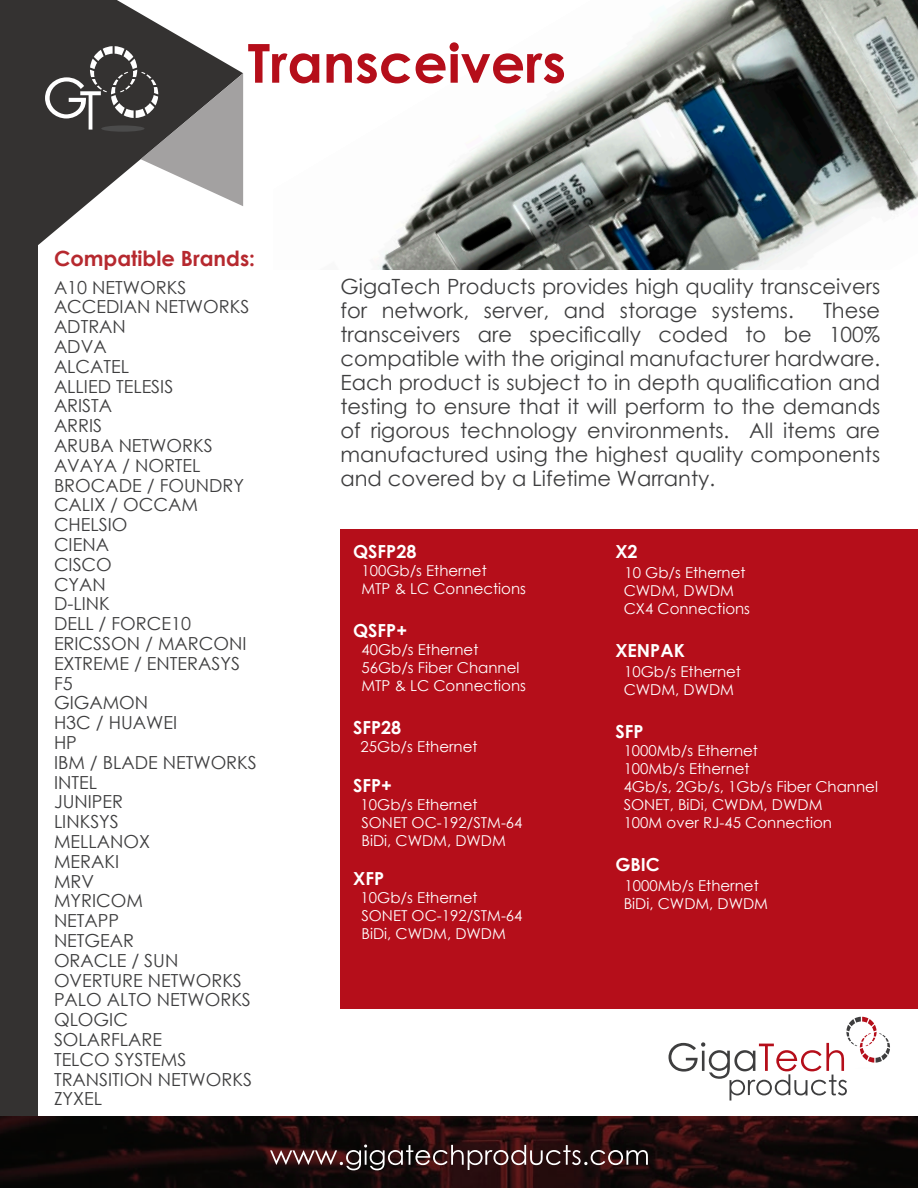
<style>
.page{position:relative;width:918px;height:1188px;background:#fff}
.page>*{position:absolute;margin:0;border:0;box-sizing:border-box;transform-origin:0 0}
.t1{font:700 53.85px "Century Gothic";color:#b50e1a}
.t2{font:21px/24px "Century Gothic";color:#3e3e3f}
.t3{font:700 21px "Century Gothic";color:#b6292f}
.t4{font:18px/19.8px "Century Gothic";color:#3e3e3f}
.t5{font:700 18px "Century Gothic";color:#fff}
.t6{font:15px/18px "Century Gothic";color:#fff}
</style>
<div class="page">
<img style="left:0;top:1116px;width:918px;height:72px">
<svg style="left:270px;top:1145px;width:378px;height:25px;background:#4e3838"></svg>
<img style="left:377px;top:0;width:541px;height:270px">
<div style="left:0;top:0;width:38px;height:1116px;background:#343231"></div>
<svg style="left:38px;top:0;width:158px;height:245px;fill:#343231"></svg>
<svg style="left:45px;top:46px;width:198px;height:160px"></svg>
<div style="left:101px;top:125px;width:44px;height:7px;background:#4b4b4b;border-radius:50%"></div>
<svg style="left:669px;top:1017px;width:221px;height:84px"></svg>
<img style="left:855px;top:1067px;width:25px;height:2px">
<div style="left:341px;top:529px;width:577px;height:480px;background:#b50e1a"></div>
<h1 class="t1" style="left:248px;top:22px;width:320px">Transceivers</h1>
<p class="t3" style="left:54px;top:243px;width:203px">Compatible Brands:</p>
<p class="t4" style="left:54px;top:277px;width:204px">A10 NETWORKS<br>ACCEDIAN NETWORKS<br>ADTRAN<br>ADVA<br>ALCATEL<br>ALLIED TELESIS<br>ARISTA<br>ARRIS<br>ARUBA NETWORKS<br>AVAYA / NORTEL<br>BROCADE / FOUNDRY<br>CALIX / OCCAM<br>CHELSIO<br>CIENA<br>CISCO<br>CYAN<br>D-LINK<br>DELL / FORCE10<br>ERICSSON / MARCONI<br>EXTREME / ENTERASYS<br>F5<br>GIGAMON<br>H3C / HUAWEI<br>HP<br>IBM / BLADE NETWORKS<br>INTEL<br>JUNIPER<br>LINKSYS<br>MELLANOX<br>MERAKI<br>MRV<br>MYRICOM<br>NETAPP<br>NETGEAR<br>ORACLE / SUN<br>OVERTURE NETWORKS<br>PALO ALTO NETWORKS<br>QLOGIC<br>SOLARFLARE<br>TELCO SYSTEMS<br>TRANSITION NETWORKS<br>ZYXEL</p>
<p class="t2" style="left:341px;top:274px;width:541px">GigaTech Products provides high quality transceivers for network, server, and storage systems.</p>
<p class="t2" style="left:341px;top:298px;width:541px;text-align:justify;text-indent:483px">These transceivers are specifically coded to be 100% compatible with the original manufacturer hardware.<br>Each product is subject to in depth qualification and testing to ensure that it will perform to the demands of rigorous technology environments. All items are manufactured using the highest quality components and covered by a Lifetime Warranty.</p>
<p class="t5" style="left:353px;top:538px;width:65px">QSFP28</p>
<p class="t6" style="left:361px;top:561px;width:166px">100Gb/s Ethernet<br>MTP &amp; LC Connections</p>
<p class="t5" style="left:353px;top:617px;width:55px">QSFP+</p>
<p class="t6" style="left:361px;top:640px;width:166px">40Gb/s Ethernet<br>56Gb/s Fiber Channel<br>MTP &amp; LC Connections</p>
<p class="t5" style="left:353px;top:714px;width:50px">SFP28</p>
<p class="t6" style="left:361px;top:738px;width:118px">25Gb/s Ethernet</p>
<p class="t5" style="left:353px;top:772px;width:40px">SFP+</p>
<p class="t6" style="left:361px;top:795px;width:163px">10Gb/s Ethernet<br>SONET OC-192/STM-64<br>BiDi, CWDM, DWDM</p>
<p class="t5" style="left:353px;top:865px;width:32px">XFP</p>
<p class="t6" style="left:361px;top:889px;width:163px">10Gb/s Ethernet<br>SONET OC-192/STM-64<br>BiDi, CWDM, DWDM</p>
<p class="t5" style="left:615px;top:538px;width:24px">X2</p>
<p class="t6" style="left:624px;top:563px;width:128px">10 Gb/s Ethernet<br>CWDM, DWDM<br>CX4 Connections</p>
<p class="t5" style="left:615px;top:637px;width:71px">XENPAK</p>
<p class="t6" style="left:624px;top:662px;width:119px">10Gb/s Ethernet<br>CWDM, DWDM</p>
<p class="t5" style="left:615px;top:718px;width:30px">SFP</p>
<p class="t6" style="left:624px;top:741px;width:256px">1000Mb/s Ethernet<br>100Mb/s Ethernet<br>4Gb/s, 2Gb/s, 1Gb/s Fiber Channel<br>SONET, BiDi, CWDM, DWDM<br>100M over RJ-45 Connection</p>
<p class="t5" style="left:615px;top:851px;width:46px">GBIC</p>
<p class="t6" style="left:624px;top:876px;width:146px">1000Mb/s Ethernet<br>BiDi, CWDM, DWDM</p>
</div>
